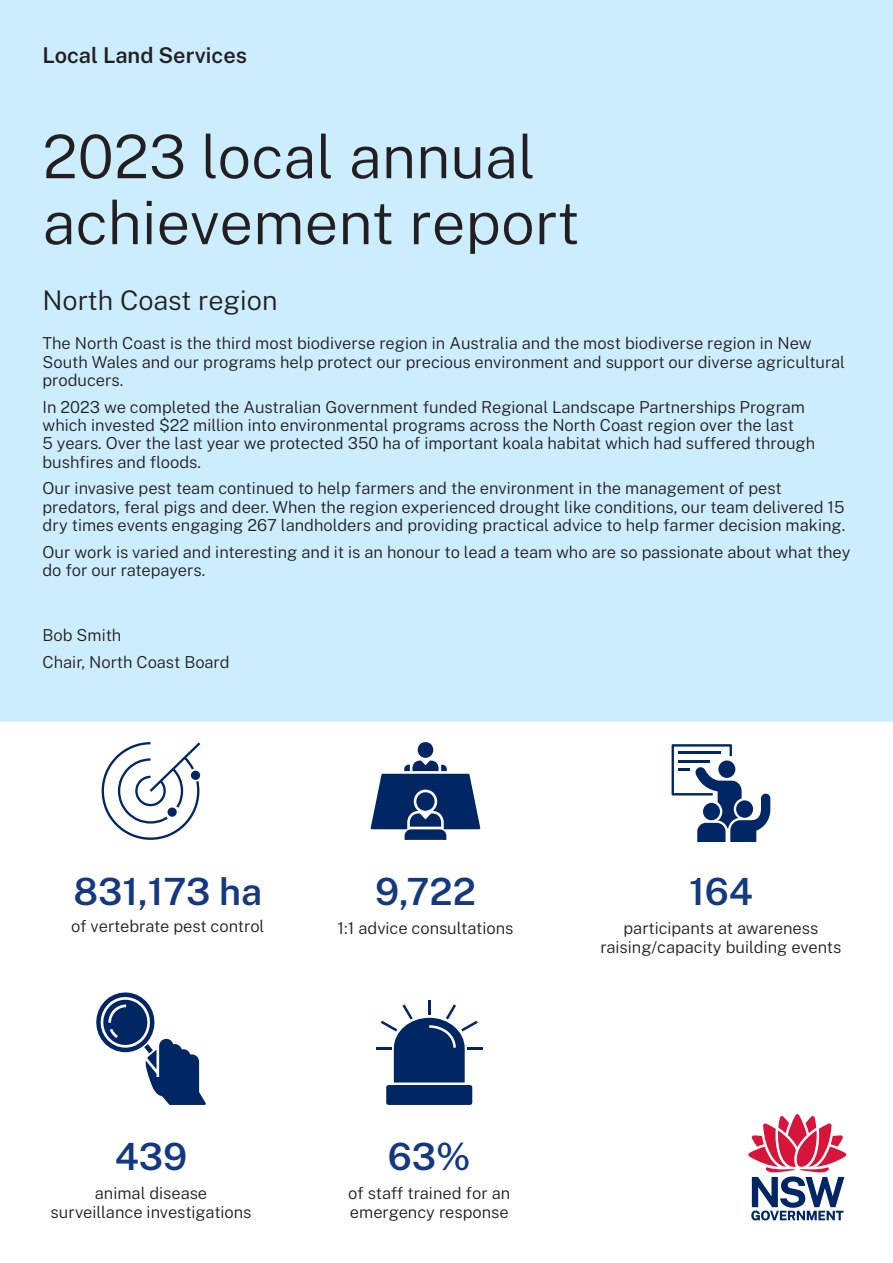
<style>
.page{position:relative;width:893px;height:1263px;background:#fff}
.page>*{position:absolute;margin:0;border:0;box-sizing:border-box;transform-origin:0 0}
.Heading_1{font:300 60px/66px "Public Sans";color:#231f20}
.Metric_style{font:600 37.5px "Public Sans";color:#15397f}
.Heading_2{font:300 27px "Public Sans";color:#231f20}
.Header_-_descriptor{font:600 21.75px "Public Sans";color:#231f20}
.Body{font:300 16.5px/18.3px "Public Sans";color:#231f20}
.Metric_body_copy{font:300 16.5px/19.8px "Public Sans";color:#231f20;text-align:center}
</style>
<div class="page">
<div style="left:0;top:0;width:893px;height:721px;background:#cbedfd"></div>
<svg style="left:748px;top:1114px;width:98px;height:106px"></svg>
<svg style="left:102px;top:742px;width:98px;height:98px"></svg>
<svg style="left:371px;top:742px;width:109px;height:98px"></svg>
<svg style="left:672px;top:744px;width:98px;height:98px"></svg>
<svg style="left:96px;top:992px;width:110px;height:113px"></svg>
<svg style="left:376px;top:1000px;width:106px;height:105px"></svg>
<p class="Header_-_descriptor" style="left:43px;top:40px;width:206px">Local Land Services</p>
<p class="Heading_1" style="left:43px;top:121px;width:539px">2023 local annual achievement report</p>
<p class="Heading_2" style="left:43px;top:281px;width:236px">North Coast region</p>
<p class="Body" style="left:43px;top:333px;width:804px">The North Coast is the third most biodiverse region in Australia and the most biodiverse region in New<br>South Wales and our programs help protect our precious environment and support our diverse agricultural producers.</p>
<p class="Body" style="left:43px;top:397px;width:774px">In 2023 we completed the Australian Government funded Regional Landscape Partnerships Program which invested $22 million into environmental programs across the North Coast region over the last<br>5 years. Over the last year we protected 350 ha of important koala habitat which had suffered through bushfires and floods.</p>
<p class="Body" style="left:43px;top:478px;width:804px">Our invasive pest team continued to help farmers and the environment in the management of pest predators, feral pigs and deer. When the region experienced drought like conditions, our team delivered 15 dry times events engaging 267 landholders and providing practical advice to help farmer decision making.</p>
<p class="Body" style="left:43px;top:542px;width:809px">Our work is varied and interesting and it is an honour to lead a team who are so passionate about what they do for our ratepayers.</p>
<p class="Body" style="left:43px;top:625px;width:80px">Bob Smith</p>
<p class="Body" style="left:43px;top:652px;width:189px">Chair, North Coast Board</p>
<p class="Metric_style" style="left:74px;top:865px;width:190px">831,173 ha</p>
<p class="Body" style="left:71px;top:916px;width:195px">of vertebrate pest control</p>
<p class="Metric_style" style="left:375px;top:865px;width:102px">9,722</p>
<p class="Metric_body_copy" style="left:338px;top:917px;width:177px">1:1 advice consultations</p>
<p class="Metric_style" style="left:115px;top:1130px;width:74px">439</p>
<p class="Metric_body_copy" style="left:51px;top:1182px;width:202px">animal disease surveillance investigations</p>
<p class="Metric_style" style="left:388px;top:1130px;width:84px">63%</p>
<p class="Metric_body_copy" style="left:348px;top:1182px;width:164px;text-align:left">of staff trained for an emergency response</p>
<p class="Metric_style" style="left:689px;top:865px;width:65px">164</p>
<p class="Metric_body_copy" style="left:600px;top:917px;width:243px">participants at awareness raising/capacity building events</p>
</div>
